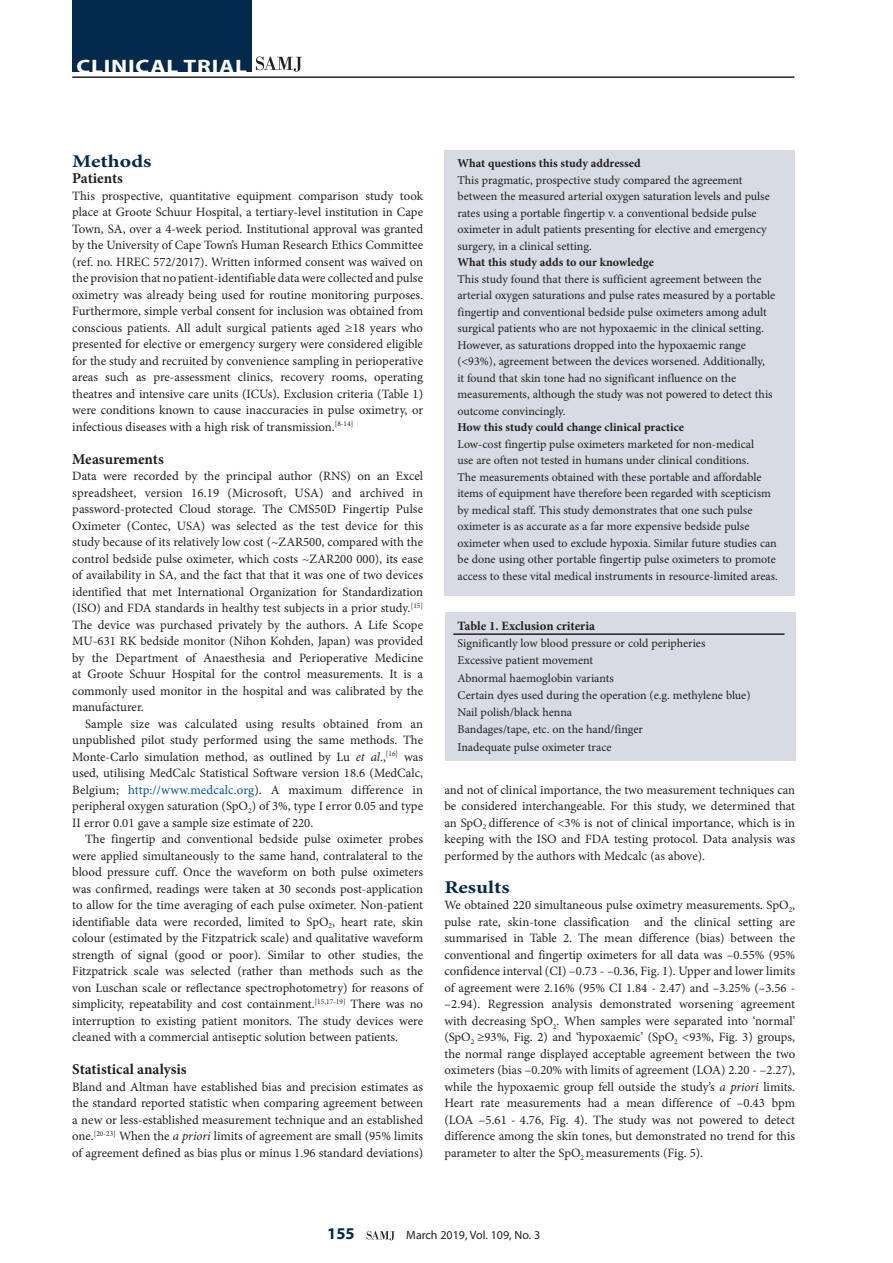
<style>
.page{position:relative;width:893px;height:1263px;background:#fff}
.page>*{position:absolute;margin:0;border:0;box-sizing:border-box;transform-origin:0 0}
.t1{font:700 19.5px "Myriad Pro";letter-spacing:.03em;color:#fff;scale:1.2 1}
.B_HEAD{font:700 18px "Minion Pro";color:#03294d;scale:1.2 1}
.t2{font:700 16.5px "Myriad Pro";color:#03294d}
.C_HEAD{font:700 15px "Minion Pro";letter-spacing:-.005em;color:#231f20}
.BODY_TEXT_1ST_PARAGR{font:12.75px/16.5px "Minion Pro";color:#231f20;text-align:justify}
.BODY_TEXT_INDENT{font:12.75px/16.5px "Minion Pro";color:#231f20;text-align:justify}
.TABLE_HEAD{font:700 12.75px "Minion Pro";letter-spacing:-.005em;color:#231f20}
.TABLE_COPY{font:12px/16.5px "Minion Pro";color:#231f20}
.TABLE_FIELD_NAME{font:700 12px "Minion Pro";color:#231f20}
.t3{font:12px "Myriad Pro";color:#231f20}
.s1{font-style:italic}
.s2{color:#01529a}
</style>
<div class="page">
<svg style="left:367px;top:1231px;width:28px;height:9px"></svg>
<hr style="left:72px;top:76px;width:722px;height:2px;background:#231f20">
<div style="left:72px;top:0;width:179px;height:72px;background:#03294d"></div>
<svg style="left:256px;top:57px;width:46px;height:15px"></svg>
<div style="left:445px;top:150px;width:350px;height:446px;background:#d8dbe4"></div>
<div style="left:445px;top:612px;width:350px;height:149px;background:#d8dbe4"></div>
<hr style="left:453px;top:633px;width:331px;height:2px;background:#231f20">
<h1 class="t1" style="left:77px;top:54px;width:144px">CLINICAL TRIAL</h1>
<h2 class="B_HEAD" style="left:72px;top:148px;width:67px">Methods</h2>
<h3 class="C_HEAD" style="left:72px;top:168px;width:52px">Patients</h3>
<p class="BODY_TEXT_1ST_PARAGR" style="left:72px;top:187px;width:352px">This prospective, quantitative equipment comparison study took place at Groote Schuur Hospital, a tertiary-level institution in Cape Town, SA, over a 4-week period. Institutional approval was granted by the University of Cape Town’s Human Research Ethics Committee (ref. no. HREC 572/2017). Written informed consent was waived on the provision that no patient-identifiable data were collected and pulse oximetry was already being used for routine monitoring purposes.<br>Furthermore, simple verbal consent for inclusion was obtained from conscious patients. All adult surgical patients aged ≥18 years who presented for elective or emergency surgery were considered eligible for the study and recruited by convenience sampling in perioperative areas such as pre-assessment clinics, recovery rooms, operating theatres and intensive care units (ICUs). Exclusion criteria (Table 1) were conditions known to cause inaccuracies in pulse oximetry, or infectious diseases with a high risk of transmission.<sup>[8-14]</sup></p>
<h3 class="C_HEAD" style="left:72px;top:448px;width:93px">Measurements</h3>
<p class="BODY_TEXT_1ST_PARAGR" style="left:72px;top:468px;width:352px">Data were recorded by the principal author (RNS) on an Excel spreadsheet, version 16.19 (Microsoft, USA) and archived in password-protected Cloud storage. The CMS50D Fingertip Pulse Oximeter (Contec, USA) was selected as the test device for this study because of its relatively low cost (~ZAR500, compared with the control bedside pulse oximeter, which costs ~ZAR200 000), its ease of availability in SA, and the fact that that it was one of two devices identified that met International Organization for Standardization (ISO) and FDA standards in healthy test subjects in a prior study.<sup>[15] </sup>The device was purchased privately by the authors. A Life Scope MU-631 RK bedside monitor (Nihon Kohden, Japan) was provided by the Department of Anaesthesia and Perioperative Medicine at Groote Schuur Hospital for the control measurements. It is a commonly used monitor in the hospital and was calibrated by the manufacturer.</p>
<p class="BODY_TEXT_INDENT" style="left:72px;top:715px;width:352px;text-indent:13px">Sample size was calculated using results obtained from an unpublished pilot study performed using the same methods. The Monte-Carlo simulation method, as outlined by Lu <span class="s1">et al</span>.,<sup>[16]</sup> was used, utilising MedCalc Statistical Software version 18.6 (MedCalc, Belgium; <span class="s2">http://www.medcalc.org</span>). A maximum difference in peripheral oxygen saturation (SpO<sub>2</sub>) of 3%, type I error 0.05 and type II error 0.01 gave a sample size estimate of 220.</p>
<p class="BODY_TEXT_INDENT" style="left:72px;top:831px;width:352px;text-indent:13px">The fingertip and conventional bedside pulse oximeter probes were applied simultaneously to the same hand, contralateral to the blood pressure cuff. Once the waveform on both pulse oximeters was confirmed, readings were taken at 30 seconds post-application to allow for the time averaging of each pulse oximeter. Non-patient identifiable data were recorded, limited to SpO<sub>2</sub>, heart rate, skin colour (estimated by the Fitzpatrick scale) and qualitative waveform strength of signal (good or poor). Similar to other studies, the Fitzpatrick scale was selected (rather than methods such as the von Luschan scale or reflectance spectrophotometry) for reasons of simplicity, repeatability and cost containment.<sup>[15,17-19]</sup> There was no interruption to existing patient monitors. The study devices were cleaned with a commercial antiseptic solution between patients.</p>
<h3 class="C_HEAD" style="left:72px;top:1059px;width:116px">Statistical analysis</h3>
<p class="BODY_TEXT_1ST_PARAGR" style="left:72px;top:1078px;width:352px">Bland and Altman have established bias and precision estimates as the standard reported statistic when comparing agreement between a new or less-established measurement technique and an established one.<sup>[20-23]</sup> When the <span class="s1">a priori</span> limits of agreement are small (95% limits of agreement defined as bias plus or minus 1.96 standard deviations)</p>
<p class="TABLE_FIELD_NAME" style="left:457px;top:155px;width:185px">What questions this study addressed</p>
<p class="TABLE_COPY" style="left:457px;top:172px;width:314px">This pragmatic, prospective study compared the agreement between the measured arterial oxygen saturation levels and pulse rates using a portable fingertip v. a conventional bedside pulse oximeter in adult patients presenting for elective and emergency surgery, in a clinical setting.</p>
<p class="TABLE_FIELD_NAME" style="left:457px;top:254px;width:198px">What this study adds to our knowledge</p>
<p class="TABLE_COPY" style="left:457px;top:271px;width:319px">This study found that there is sufficient agreement between the arterial oxygen saturations and pulse rates measured by a portable fingertip and conventional bedside pulse oximeters among adult surgical patients who are not hypoxaemic in the clinical setting.<br>However, as saturations dropped into the hypoxaemic range (&lt;93%), agreement between the devices worsened. Additionally,<br>it found that skin tone had no significant influence on the measurements, although the study was not powered to detect this outcome convincingly.</p>
<p class="TABLE_FIELD_NAME" style="left:457px;top:419px;width:228px">How this study could change clinical practice</p>
<p class="TABLE_COPY" style="left:457px;top:436px;width:322px">Low-cost fingertip pulse oximeters marketed for non-medical<br>use are often not tested in humans under clinical conditions.<br>The measurements obtained with these portable and affordable items of equipment have therefore been regarded with scepticism by medical staff. This study demonstrates that one such pulse oximeter is as accurate as a far more expensive bedside pulse oximeter when used to exclude hypoxia. Similar future studies can be done using other portable fingertip pulse oximeters to promote access to these vital medical instruments in resource-limited areas.</p>
<p class="TABLE_HEAD" style="left:458px;top:617px;width:139px">Table 1. Exclusion criteria</p>
<p class="TABLE_COPY" style="left:458px;top:635px;width:249px">Significantly low blood pressure or cold peripheries</p>
<p class="TABLE_COPY" style="left:458px;top:652px;width:137px">Excessive patient movement</p>
<p class="TABLE_COPY" style="left:458px;top:669px;width:158px">Abnormal haemoglobin variants</p>
<p class="TABLE_COPY" style="left:458px;top:687px;width:294px">Certain dyes used during the operation (e.g. methylene blue)</p>
<p class="TABLE_COPY" style="left:458px;top:704px;width:116px">Nail polish/black henna</p>
<p class="TABLE_COPY" style="left:458px;top:721px;width:187px">Bandages/tape, etc. on the hand/finger</p>
<p class="TABLE_COPY" style="left:458px;top:738px;width:155px">Inadequate pulse oximeter trace</p>
<p class="BODY_TEXT_1ST_PARAGR" style="left:444px;top:781px;width:352px">and not of clinical importance, the two measurement techniques can be considered interchangeable. For this study, we determined that an SpO<sub>2</sub> difference of &lt;3% is not of clinical importance, which is in keeping with the ISO and FDA testing protocol. Data analysis was performed by the authors with Medcalc (as above).</p>
<h2 class="B_HEAD" style="left:444px;top:874px;width:56px">Results</h2>
<p class="BODY_TEXT_1ST_PARAGR" style="left:444px;top:897px;width:352px">We obtained 220 simultaneous pulse oximetry measurements. SpO<sub>2</sub>, pulse rate, skin-tone classification and the clinical setting are summarised in Table 2. The mean difference (bias) between the conventional and fingertip oximeters for all data was –0.55% (95% confidence interval (CI) –0.73 - –0.36, Fig. 1). Upper and lower limits of agreement were 2.16% (95% CI 1.84 - 2.47) and –3.25% (–3.56 - –2.94). Regression analysis demonstrated worsening agreement with decreasing SpO<sub>2</sub>. When samples were separated into ‘normal’ (SpO<sub>2</sub> ≥93%, Fig. 2) and ‘hypoxaemic’ (SpO<sub>2</sub> &lt;93%, Fig. 3) groups, the normal range displayed acceptable agreement between the two oximeters (bias –0.20% with limits of agreement (LOA) 2.20 - –2.27), while the hypoxaemic group fell outside the study’s <span class="s1">a priori</span> limits.<br>Heart rate measurements had a mean difference of –0.43 bpm (LOA –5.61 - 4.76, Fig. 4). The study was not powered to detect difference among the skin tones, but demonstrated no trend for this parameter to alter the SpO<sub>2</sub> measurements (Fig. 5).</p>
<p class="t2" style="left:327px;top:1223px;width:29px">155</p>
<p class="t3" style="left:406px;top:1228px;width:135px">March 2019, Vol. 109, No. 3</p>
</div>
